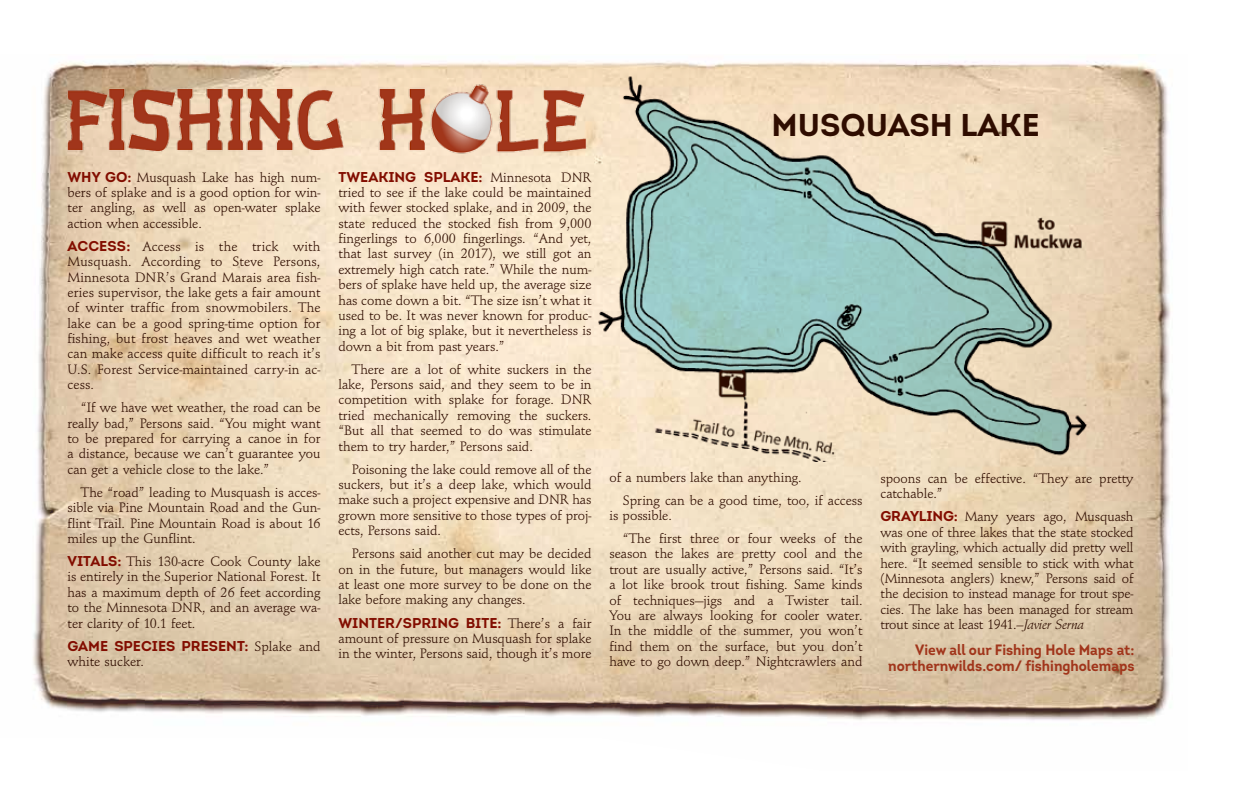
<style>
.page{position:relative;width:1242px;height:810px;background:#fff}
.page>*{position:absolute;margin:0;border:0;box-sizing:border-box;transform-origin:0 0}
.t1{font:700 31.5px "Intro";color:#2f0d00}
.t2{font:700 15px/16.5px "Intro";color:#a1351b;text-align:right;scale:.93 1}
.t3{font:14.25px/15.5px "Schnittger";color:#2f0d00;text-align:justify}
.t4{font:700 14.25px "Intro";color:#820d00}
.s1{font-family:"Intro";font-weight:700;color:#820d00}
.s2{font-family:"Schnittger";font-weight:400;color:#2f0d00}
.s3{font-style:italic}
</style>
<div class="page">
<img style="left:33px;top:61px;width:1138px;height:659px">
<img style="left:54px;top:77px;width:541px;height:84px">
<img style="left:599px;top:69px;width:496px;height:392px">
<p class="t3" style="left:68px;top:169px;width:255px"><span class="s1">WHY GO:</span> Musquash Lake has high num&shy;bers of splake and is a good option for win&shy;ter angling, as well as open-water splake action when accessible.</p>
<p class="t3" style="left:68px;top:239px;width:255px"><span class="s1">ACCESS:</span> Access is the trick with Musquash. According to Steve Persons, Minnesota DNR’s Grand Marais area fish&shy;eries supervisor, the lake gets a fair amount of winter traffic from snowmobilers. The lake can be a good spring-time option for fishing, but frost heaves and wet weather can make access quite difficult to reach it’s U.S. Forest Service-maintained carry-in ac&shy;cess.</p>
<p class="t3" style="left:68px;top:400px;width:255px;text-indent:13px">“If we have wet weather, the road can be really bad,” Persons said. “You might want to be prepared for carrying a canoe in for a distance, because we can’t guarantee you can get a vehicle close to the lake.”</p>
<p class="t3" style="left:68px;top:485px;width:255px;text-indent:13px">The “road” leading to Musquash is acces&shy;sible via Pine Mountain Road and the Gun&shy;flint Trail. Pine Mountain Road is about 16 miles up the Gunflint.</p>
<p class="t3" style="left:68px;top:554px;width:255px"><span class="s1">VITALS:</span> This 130-acre Cook County lake is entirely in the Superior National Forest. It has a maximum depth of 26 feet according to the Minnesota DNR, and an average wa&shy;ter clarity of 10.1 feet.</p>
<p class="t4" style="left:68px;top:637px;width:254px">GAME SPECIES PRESENT: <span class="s2">Splake and</span></p>
<p class="t3" style="left:68px;top:654px;width:78px">white sucker.</p>
<p class="t4" style="left:338px;top:167px;width:254px">TWEAKING SPLAKE: <span class="s2">Minnesota DNR</span></p>
<p class="t3" style="left:338px;top:185px;width:255px">tried to see if the lake could be maintained with fewer stocked splake, and in 2009, the state reduced the stocked fish from 9,000 fingerlings to 6,000 fingerlings. “And yet, that last survey (in 2017), we still got an extremely high catch rate.” While the num&shy;bers of splake have held up, the average size has come down a bit. “The size isn’t what it used to be. It was never known for produc&shy;ing a lot of big splake, but it nevertheless is down a bit from past years.”</p>
<p class="t3" style="left:338px;top:362px;width:255px;text-indent:13px">There are a lot of white suckers in the lake, Persons said, and they seem to be in competition with splake for forage. DNR tried mechanically removing the suckers. “But all that seemed to do was stimulate them to try harder,” Persons said.</p>
<p class="t3" style="left:338px;top:462px;width:255px;text-indent:13px">Poisoning the lake could remove all of the suckers, but it’s a deep lake, which would make such a project expensive and DNR has grown more sensitive to those types of proj&shy;ects, Persons said.</p>
<p class="t3" style="left:338px;top:546px;width:255px;text-indent:13px">Persons said another cut may be decided on in the future, but managers would like at least one more survey to be done on the lake before making any changes.</p>
<p class="t4" style="left:338px;top:613px;width:255px">WINTER/SPRING BITE: <span class="s2">There’s a fair</span></p>
<p class="t3" style="left:338px;top:631px;width:255px">amount of pressure on Musquash for splake in the winter, Persons said, though it’s more</p>
<h1 class="t1" style="left:772px;top:105px;width:270px">MUSQUASH LAKE</h1>
<p class="t3" style="left:623px;top:466px;width:241px;line-height:23.1px;text-indent:-13px">of a numbers lake than anything.<br>Spring can be a good time, too, if access</p>
<p class="t3" style="left:623px;top:504px;width:241px;line-height:23.1px;text-indent:-13px">is possible.<br>“The first three or four weeks of the</p>
<p class="t3" style="left:609px;top:546px;width:255px">season the lakes are pretty cool and the trout are usually active,” Persons said. “It’s a lot like brook trout fishing. Same kinds of techniques—jigs and a Twister tail.<br>You are always looking for cooler water.<br>In the middle of the summer, you won’t find them on the surface, but you don’t have to go down deep.” Nightcrawlers and</p>
<p class="t3" style="left:880px;top:471px;width:254px">spoons can be effective. “They are pretty catchable.”</p>
<p class="t3" style="left:880px;top:509px;width:255px"><span class="s1">GRAYLING:</span> Many years ago, Musquash was one of three lakes that the state stocked with grayling, which actually did pretty well here. “It seemed sensible to stick with what (Minnesota anglers) knew,” Persons said of the decision to instead manage for trout spe&shy;cies. The lake has been managed for stream trout since at least 1941.<span class="s3">—Javier Serna</span></p>
<p class="t2" style="left:888px;top:641px;width:266px">View all our Fishing Hole Maps at: northernwilds.com/ fishingholemaps</p>
</div>
